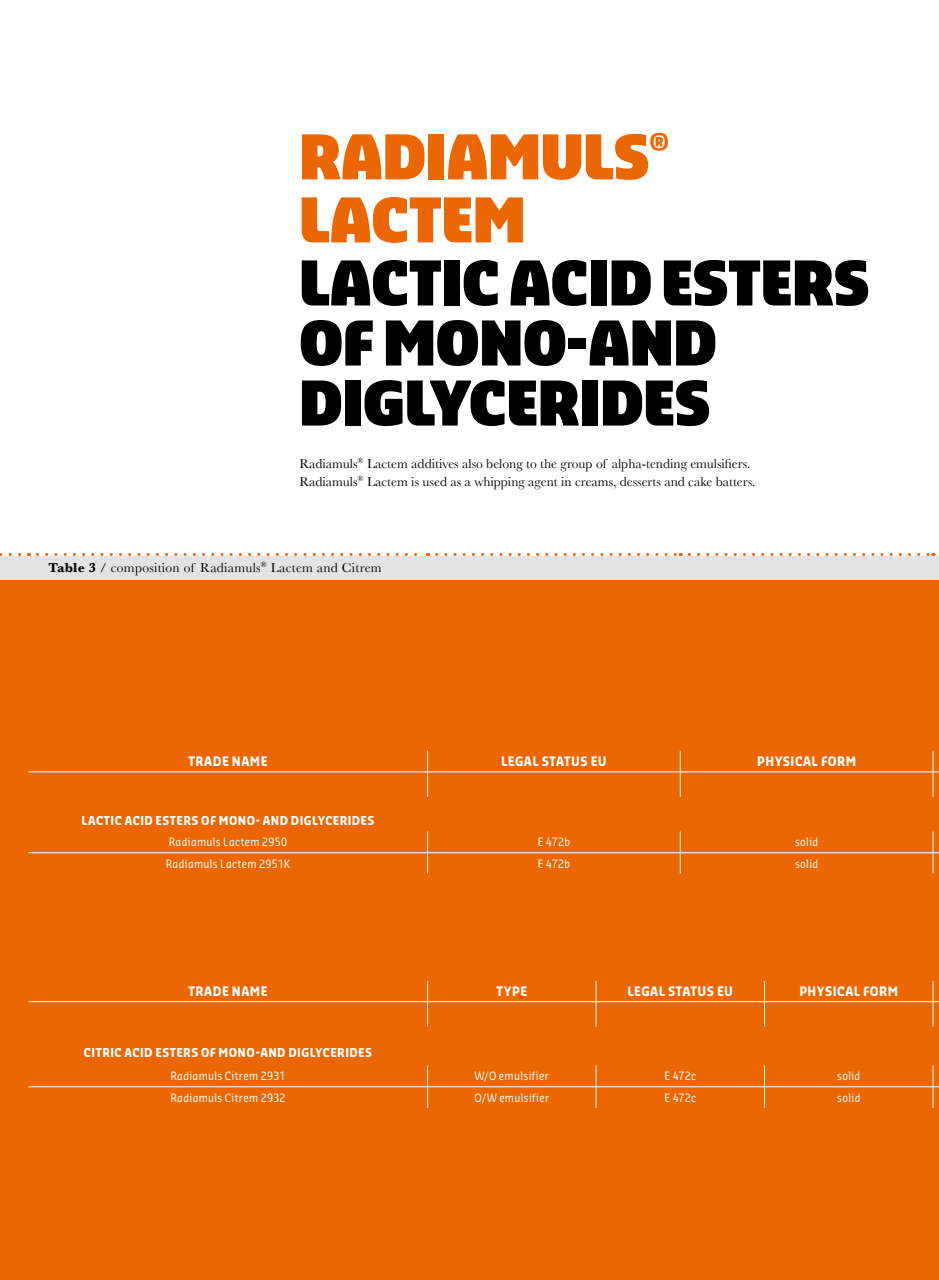
<style>
.page{position:relative;width:939px;height:1280px;background:#fff}
.page>*{position:absolute;margin:0;border:0;box-sizing:border-box;transform-origin:0 0}
.t1{font:900 60px/60px "Sansa Con Ult";color:#000}
.t2{font:900 60px "Sansa Con Ult";color:#ec6602}
.t3{font:13.5px/18px "Baskerville";color:#000}
.t4{font:13.5px "Baskerville";letter-spacing:.02em;color:#000}
.t5{font:700 12.75px "Sansa Con";letter-spacing:.035em;color:#fff}
.t6{font:700 12px "Sansa Con";color:#fff}
.t7{font:11.25px "Sansa Con";letter-spacing:.035em;color:#fff}
.s1{font-weight:700}
</style>
<div class="page">
<div style="left:0;top:554px;width:939px;height:26px;background:#e3e3e4"></div>
<div style="left:0;top:580px;width:939px;height:400px;background:#ec6602"></div>
<hr style="left:28px;top:553px;width:400px;height:3px;background:#fff">
<hr style="left:428px;top:553px;width:252px;height:3px;background:#fff">
<hr style="left:680px;top:553px;width:253px;height:3px;background:#fff">
<hr style="left:28px;top:852px;width:400px;height:1px;background:#fff">
<hr style="left:428px;top:852px;width:252px;height:1px;background:#fff">
<svg style="left:427px;top:831px;width:1px;height:42px"></svg>
<hr style="left:680px;top:852px;width:253px;height:1px;background:#fff">
<svg style="left:680px;top:831px;width:1px;height:42px"></svg>
<hr style="left:28px;top:771px;width:400px;height:1px;background:#fff">
<hr style="left:428px;top:771px;width:252px;height:1px;background:#fff">
<hr style="left:680px;top:771px;width:253px;height:1px;background:#fff">
<svg style="left:0;top:553px;width:29px;height:3px"></svg>
<svg style="left:37px;top:553px;width:392px;height:3px"></svg>
<svg style="left:437px;top:553px;width:244px;height:3px"></svg>
<svg style="left:689px;top:553px;width:250px;height:3px"></svg>
<hr style="left:28px;top:749px;width:400px;height:1px;background:#ec6602">
<hr style="left:428px;top:749px;width:252px;height:1px;background:#ec6602">
<hr style="left:680px;top:749px;width:253px;height:1px;background:#ec6602">
<hr style="left:28px;top:797px;width:400px;height:1px;background:#ec6602">
<hr style="left:428px;top:797px;width:252px;height:1px;background:#ec6602">
<hr style="left:680px;top:797px;width:253px;height:1px;background:#ec6602">
<svg style="left:427px;top:750px;width:1px;height:60px"></svg>
<svg style="left:680px;top:750px;width:1px;height:60px"></svg>
<svg style="left:933px;top:749px;width:6px;height:61px"></svg>
<hr style="left:427px;top:874px;width:1px;height:105px;background:#ec6602">
<hr style="left:680px;top:874px;width:1px;height:105px;background:#ec6602">
<hr style="left:933px;top:874px;width:1px;height:105px;background:#ec6602">
<hr style="left:28px;top:873px;width:400px;height:1px;background:#ec6602">
<hr style="left:428px;top:873px;width:252px;height:1px;background:#ec6602">
<hr style="left:680px;top:873px;width:253px;height:1px;background:#ec6602">
<svg style="left:933px;top:831px;width:6px;height:43px"></svg>
<div style="left:0;top:980px;width:939px;height:299px;background:#ec6602"></div>
<hr style="left:28px;top:1086px;width:400px;height:1px;background:#fff">
<hr style="left:428px;top:1086px;width:168px;height:1px;background:#fff">
<svg style="left:427px;top:1065px;width:1px;height:42px"></svg>
<hr style="left:596px;top:1086px;width:168px;height:1px;background:#fff">
<svg style="left:596px;top:1065px;width:1px;height:42px"></svg>
<hr style="left:764px;top:1086px;width:169px;height:1px;background:#fff">
<svg style="left:764px;top:1065px;width:1px;height:42px"></svg>
<svg style="left:933px;top:1065px;width:6px;height:42px"></svg>
<hr style="left:28px;top:1001px;width:400px;height:1px;background:#fff">
<hr style="left:428px;top:1001px;width:168px;height:1px;background:#fff">
<hr style="left:596px;top:1001px;width:168px;height:1px;background:#fff">
<hr style="left:764px;top:1001px;width:169px;height:1px;background:#fff">
<hr style="left:28px;top:979px;width:400px;height:1px;background:#ec6602">
<hr style="left:428px;top:979px;width:168px;height:1px;background:#ec6602">
<hr style="left:596px;top:979px;width:168px;height:1px;background:#ec6602">
<hr style="left:764px;top:979px;width:169px;height:1px;background:#ec6602">
<hr style="left:28px;top:1026px;width:400px;height:1px;background:#ec6602">
<hr style="left:428px;top:1026px;width:168px;height:1px;background:#ec6602">
<hr style="left:596px;top:1026px;width:168px;height:1px;background:#ec6602">
<hr style="left:764px;top:1026px;width:169px;height:1px;background:#ec6602">
<svg style="left:427px;top:980px;width:1px;height:59px"></svg>
<svg style="left:596px;top:980px;width:1px;height:59px"></svg>
<svg style="left:764px;top:980px;width:1px;height:59px"></svg>
<svg style="left:933px;top:979px;width:6px;height:60px"></svg>
<svg style="left:0;top:1276px;width:3px;height:4px"></svg>
<svg style="left:936px;top:1276px;width:3px;height:4px"></svg>
<h1 class="t2" style="left:299px;top:120px;width:82px">RADIAM</h1>
<h1 class="t2" style="left:541px;top:120px;width:130px">ULS<sup>®</sup></h1>
<h1 class="t2" style="left:299px;top:183px;width:228px">LACTEM</h1>
<h1 class="t1" style="left:299px;top:251px;width:246px">LACTICACID</h1>
<h1 class="t1" style="left:299px;top:251px;width:569px;text-indent:362px">ESTERS<br>OF MONO-AND<br>DIGLYCERIDES</h1>
<p class="t3" style="left:299px;top:454px;width:458px">Radiamuls<sup>®</sup> Lactem additives also belong to the group of alpha-tending emulsifiers.<br>Radiamuls<sup>®</sup> Lactem is used as a whipping agent in creams, desserts and cake batters.</p>
<p class="t4" style="left:49px;top:559px;width:335px"><span class="s1">Table 3</span> / composition of Radiamuls<sup>®</sup> Lactem and Citrem</p>
<p class="t5" style="left:188px;top:753px;width:81px">TRADE NAME</p>
<p class="t5" style="left:501px;top:753px;width:107px">LEGAL STATUS EU</p>
<p class="t5" style="left:757px;top:753px;width:100px">PHYSICAL FORM</p>
<p class="t6" style="left:81px;top:813px;width:15px">LACTIC</p>
<p class="t6" style="left:125px;top:813px;width:8px">ACID</p>
<p class="t6" style="left:156px;top:813px;width:8px">ESTERS</p>
<p class="t6" style="left:201px;top:813px;width:28px">OF MONO</p>
<p class="t6" style="left:256px;top:813px;width:17px">- AND</p>
<p class="t6" style="left:291px;top:813px;width:8px">DIGLYCERIDES</p>
<p class="t7" style="left:169px;top:835px;width:120px">Radiamuls Lactem 2950</p>
<p class="t7" style="left:538px;top:835px;width:34px">E 472b</p>
<p class="t7" style="left:795px;top:835px;width:25px">solid</p>
<p class="t7" style="left:166px;top:856px;width:126px">Radiamuls Lactem 2951K</p>
<p class="t7" style="left:538px;top:856px;width:34px">E 472b</p>
<p class="t7" style="left:795px;top:856px;width:25px">solid</p>
<p class="t5" style="left:188px;top:982px;width:81px">TRADE NAME</p>
<p class="t5" style="left:496px;top:982px;width:32px">TYPE</p>
<p class="t5" style="left:627px;top:982px;width:107px">LEGAL STATUS EU</p>
<p class="t5" style="left:799px;top:982px;width:100px">PHYSICAL FORM</p>
<p class="t6" style="left:84px;top:1044px;width:15px">CITRIC</p>
<p class="t6" style="left:125px;top:1044px;width:8px">ACID</p>
<p class="t6" style="left:155px;top:1044px;width:8px">ESTERS</p>
<p class="t6" style="left:201px;top:1044px;width:28px">OF MONO</p>
<p class="t6" style="left:256px;top:1044px;width:14px">-AND</p>
<p class="t6" style="left:288px;top:1044px;width:8px">DIGLYCERIDES</p>
<p class="t7" style="left:170px;top:1069px;width:117px">Radiamuls Citrem 2931</p>
<p class="t7" style="left:475px;top:1069px;width:75px">W/O emulsifier</p>
<p class="t7" style="left:664px;top:1069px;width:33px">E 472c</p>
<p class="t7" style="left:837px;top:1069px;width:25px">solid</p>
<p class="t7" style="left:170px;top:1090px;width:117px">Radiamuls Citrem 2932</p>
<p class="t7" style="left:474px;top:1090px;width:76px">O/W emulsifier</p>
<p class="t7" style="left:664px;top:1090px;width:33px">E 472c</p>
<p class="t7" style="left:837px;top:1090px;width:25px">solid</p>
</div>
